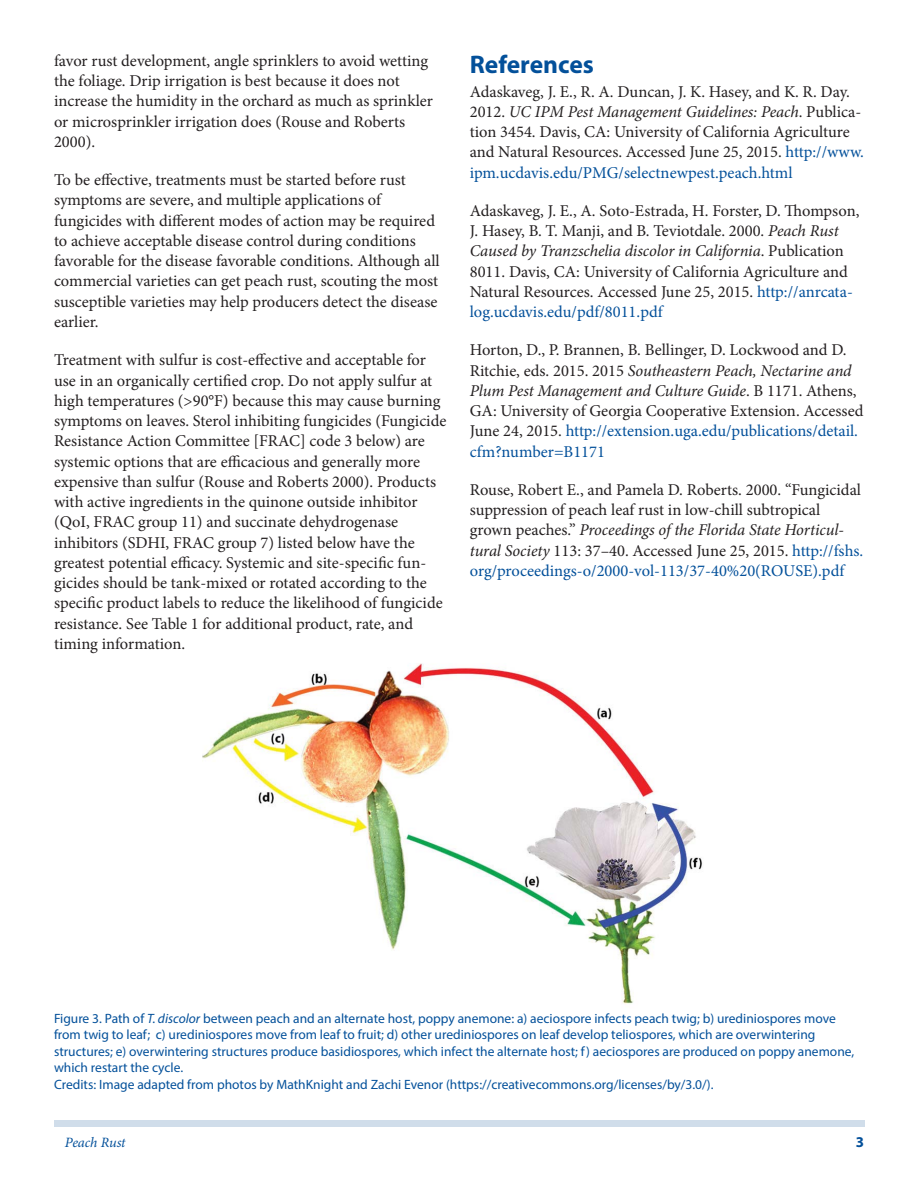
<style>
.page{position:relative;width:918px;height:1188px;background:#fff}
.page>*{position:absolute;margin:0;border:0;box-sizing:border-box;transform-origin:0 0}
.t1{font:700 25.5px "Myriad Pro";color:#03509a}
.t2{font:16.5px/20.2px "Minion Pro";color:#231f20}
.t3{font:700 15px "Myriad Pro";color:#03509a}
.t4{font:italic 14.25px "Minion Pro";letter-spacing:-.01em;color:#03509a}
.t5{font:13.5px/16.5px "Myriad Pro";color:#03509a}
.s1{font-style:italic}
.s2{color:#03509a}
</style>
<div class="page">
<div style="left:54px;top:1120px;width:810px;height:7px;background:#d0ddea"></div>
<img style="left:203px;top:663px;width:499px;height:341px">
<p class="t2" style="left:54px;top:52px;width:380px">favor rust development, angle sprinklers to avoid wetting the foliage. Drip irrigation is best because it does not increase the humidity in the orchard as much as sprinkler or microsprinkler irrigation does (Rouse and Roberts 2000).</p>
<p class="t2" style="left:54px;top:171px;width:387px">To be effective, treatments must be started before rust symptoms are severe, and multiple applications of fungicides with different modes of action may be required to achieve acceptable disease control during conditions favorable for the disease favorable conditions. Although all commercial varieties can get peach rust, scouting the most susceptible varieties may help producers detect the disease earlier.</p>
<p class="t2" style="left:54px;top:351px;width:394px">Treatment with sulfur is cost-effective and acceptable for use in an organically certified crop. Do not apply sulfur at high temperatures (&gt;90°F) because this may cause burning symptoms on leaves. Sterol inhibiting fungicides (Fungicide Resistance Action Committee [FRAC] code 3 below) are systemic options that are efficacious and generally more expensive than sulfur (Rouse and Roberts 2000). Products with active ingredients in the quinone outside inhibitor (QoI, FRAC group 11) and succinate dehydrogenase inhibitors (SDHI, FRAC group 7) listed below have the greatest potential efficacy. Systemic and site-specific fun&shy;gicides should be tank-mixed or rotated according to the specific product labels to reduce the likelihood of fungicide resistance. See Table 1 for additional product, rate, and timing information.</p>
<h1 class="t1" style="left:470px;top:55px;width:126px">References</h1>
<p class="t2" style="left:470px;top:83px;width:396px">Adaskaveg, J. E., R. A. Duncan, J. K. Hasey, and K. R. Day.<br>2012. <span class="s1">UC IPM Pest Management Guidelines: Peach</span>. Publica&shy;tion 3454. Davis, CA: University of California Agriculture and Natural Resources. Accessed June 25, 2015. <span class="s2">http://www. ipm.ucdavis.edu/PMG/selectnewpest.peach.html</span></p>
<p class="t2" style="left:470px;top:202px;width:391px">Adaskaveg, J. E., A. Soto-Estrada, H. Forster, D. Thompson, J. Hasey, B. T. Manji, and B. Teviotdale. 2000. <span class="s1">Peach Rust Caused by Tranzschelia discolor in California</span>. Publication 8011. Davis, CA: University of California Agriculture and Natural Resources. Accessed June 25, 2015. <span class="s2">http://anrcata&shy;log.ucdavis.edu/pdf/8011.pdf</span></p>
<p class="t2" style="left:470px;top:341px;width:395px">Horton, D., P. Brannen, B. Bellinger, D. Lockwood and D.<br>Ritchie, eds. 2015. 2015 <span class="s1">Southeastern Peach, Nectarine and Plum Pest Management and Culture Guide</span>. B 1171. Athens, GA: University of Georgia Cooperative Extension. Accessed June 24, 2015. <span class="s2">http://extension.uga.edu/publications/detail. cfm?number=B1171</span></p>
<p class="t2" style="left:470px;top:481px;width:395px">Rouse, Robert E., and Pamela D. Roberts. 2000. “Fungicidal suppression of peach leaf rust in low-chill subtropical grown peaches.” <span class="s1">Proceedings of the Florida State Horticul&shy;tural Society</span> 113: 37–40. Accessed June 25, 2015. <span class="s2">http://fshs. org/proceedings-o/2000-vol-113/37-40%20(ROUSE).pdf</span></p>
<p class="t5" style="left:54px;top:1011px;width:802px">Figure 3. Path of <span class="s1">T. discolor</span> between peach and an alternate host, poppy anemone: a) aeciospore infects peach twig; b) urediniospores move from twig to leaf; c) urediniospores move from leaf to fruit; d) other urediniospores on leaf develop teliospores, which are overwintering structures; e) overwintering structures produce basidiospores, which infect the alternate host; f) aeciospores are produced on poppy anemone, which restart the cycle.<br>Credits: Image adapted from photos by MathKnight and Zachi Evenor (https://creativecommons.org/licenses/by/3.0/).</p>
<p class="t4" style="left:65px;top:1137px;width:62px">Peach Rust</p>
<p class="t3" style="left:856px;top:1137px;width:10px">3</p>
</div>
